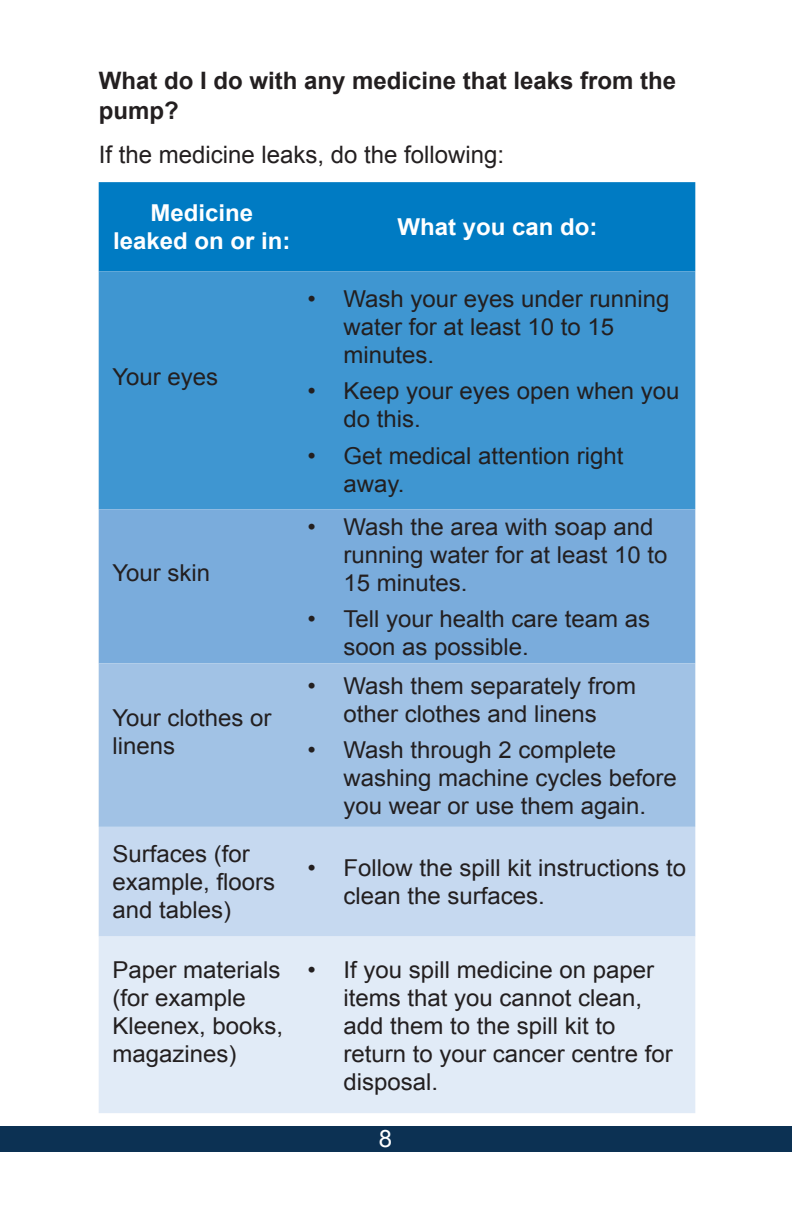
<style>
.page{position:relative;width:792px;height:1224px;background:#fff}
.page>*{position:absolute;margin:0;border:0;box-sizing:border-box;transform-origin:0 0}
.t1{font:700 24px/30px "Arial";color:#231f20}
.t2{font:24px "Arial";color:#231f20}
.t3{font:24px "Arial";color:#fff}
.t4{font:23.2px/28px "Arial";color:#231f20}
.t5{font:700 23.2px/28px "Arial";color:#fff;text-align:center}
</style>
<div class="page">
<div style="left:0;top:1126px;width:792px;height:26px;background:#0c3153"></div>
<div style="left:99px;top:182px;width:596px;height:89px;background:#007bc3"></div>
<div style="left:99px;top:271px;width:596px;height:238px;background:#3f96d1"></div>
<div style="left:99px;top:509px;width:596px;height:154px;background:#7aacdc"></div>
<div style="left:99px;top:663px;width:596px;height:164px;background:#a1c2e5"></div>
<div style="left:99px;top:827px;width:596px;height:110px;background:#c6d9f0"></div>
<div style="left:99px;top:937px;width:596px;height:176px;background:#e1ebf7"></div>
<p class="t1" style="left:99px;top:67px;width:579px">What do I do with any medicine that leaks from the pump?</p>
<p class="t2" style="left:99px;top:139px;width:407px">If the medicine leaks, do the following:</p>
<p class="t5" style="left:113px;top:200px;width:179px">Medicine leaked on or in:</p>
<p class="t5" style="left:397px;top:214px;width:202px">What you can do:</p>
<p class="t4" style="left:112px;top:363px;width:107px">Your eyes</p>
<p class="t4" style="left:112px;top:559px;width:99px">Your skin</p>
<p class="t4" style="left:112px;top:704px;width:161px">Your clothes or linens</p>
<p class="t4" style="left:112px;top:841px;width:164px">Surfaces (for example, floors and tables)</p>
<p class="t4" style="left:343px;top:285px;width:327px;text-indent:-36px">• Wash your eyes under running water for at least 10 to 15 minutes.</p>
<p class="t4" style="left:343px;top:377px;width:338px;text-indent:-36px">• Keep your eyes open when you do this.</p>
<p class="t4" style="left:343px;top:442px;width:282px;text-indent:-36px">• Get medical attention right away.</p>
<p class="t4" style="left:343px;top:513px;width:326px;text-indent:-36px">• Wash the area with soap and running water for at least 10 to<br>15 minutes.</p>
<p class="t4" style="left:343px;top:605px;width:308px;text-indent:-36px">• Tell your health care team as soon as possible.</p>
<p class="t4" style="left:307px;top:672px;width:330px;text-align:center">• Wash them separately from other clothes and linens</p>
<p class="t4" style="left:343px;top:736px;width:335px;text-indent:-36px">• Wash through 2 complete washing machine cycles before you wear or use them again.</p>
<p class="t4" style="left:343px;top:855px;width:344px;text-indent:-36px">• Follow the spill kit instructions to clean the surfaces.</p>
<p class="t4" style="left:112px;top:956px;width:172px">Paper materials (for example<br>Kleenex, books, magazines)</p>
<p class="t4" style="left:343px;top:956px;width:331px;text-indent:-36px">• If you spill medicine on paper items that you cannot clean, add them to the spill kit to return to your cancer centre for disposal.</p>
<p class="t3" style="left:379px;top:1123px;width:15px">8</p>
</div>
